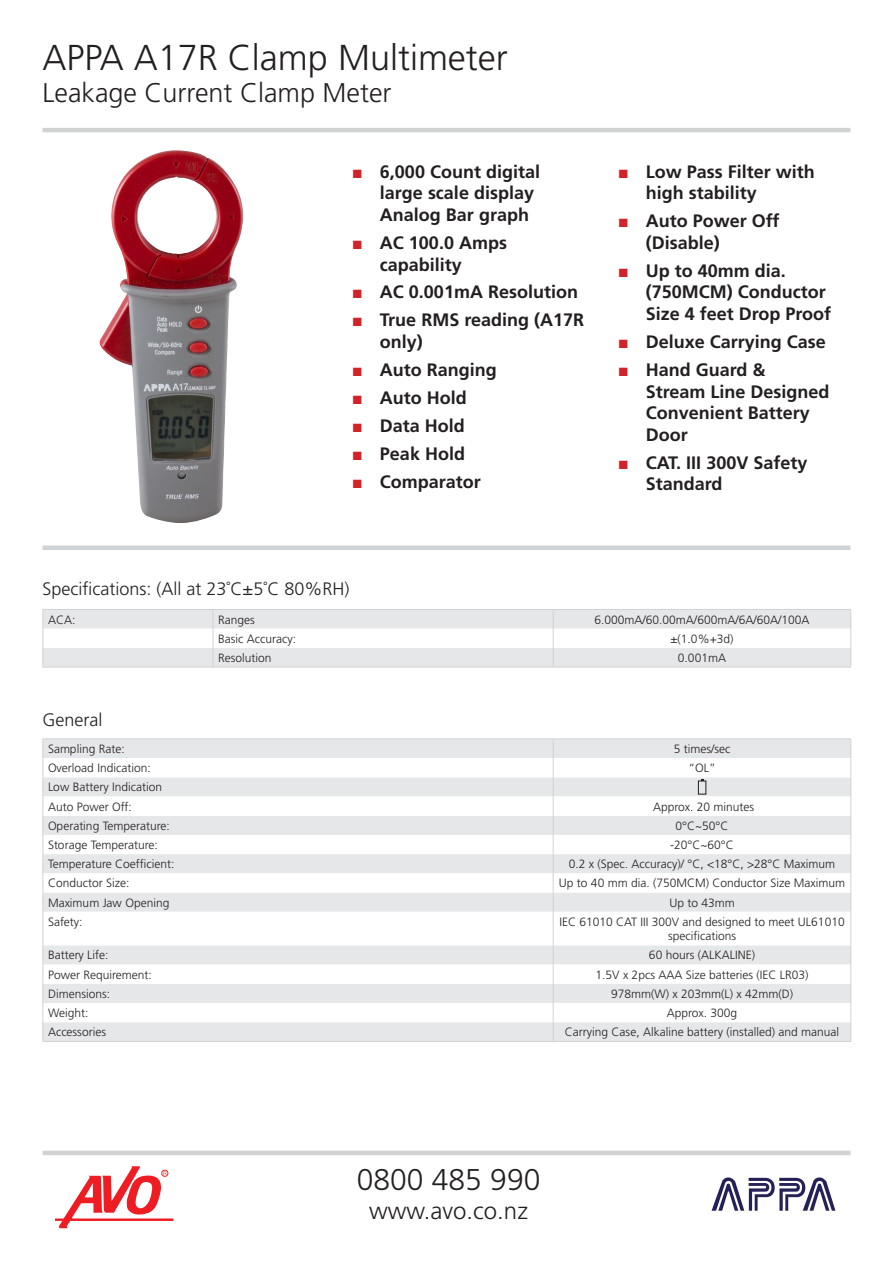
<style>
.page{position:relative;width:893px;height:1263px;background:#fff}
.page>*{position:absolute;margin:0;border:0;box-sizing:border-box;transform-origin:0 0}
.t1{font:300 36px "Frutiger";color:#231f20}
.t2{font:300 30px "Frutiger";color:#231f20}
.t3{font:300 27px "Frutiger";color:#231f20}
.t4{font:300 24px "Frutiger";color:#231f20}
.t5{font:700 18px/21.6px "Frutiger";color:#231f20}
.t6{font:300 18px "Frutiger";color:#231f20}
.t7{font:300 12px/19.2px "Frutiger";color:#231f20}
.s1{color:#d1232a}
</style>
<div class="page">
<img style="left:99px;top:150px;width:144px;height:373px">
<div style="left:43px;top:545px;width:807px;height:5px;background:#d1d2d4"></div>
<hr style="left:43px;top:128px;width:807px;height:4px;background:#d1d2d4">
<svg style="left:43px;top:610px;width:808px;height:57px"></svg>
<hr style="left:43px;top:609px;width:170px;height:1px;background:#d1d2d4">
<hr style="left:213px;top:609px;width:340px;height:1px;background:#d1d2d4">
<hr style="left:553px;top:609px;width:298px;height:1px;background:#d1d2d4">
<hr style="left:43px;top:667px;width:170px;height:1px;background:#d1d2d4">
<hr style="left:213px;top:667px;width:340px;height:1px;background:#d1d2d4">
<hr style="left:553px;top:667px;width:298px;height:1px;background:#d1d2d4">
<div style="left:44px;top:739px;width:806px;height:302px;background:#e6e7e9"></div>
<svg style="left:44px;top:758px;width:806px;height:264px"></svg>
<svg style="left:553px;top:739px;width:1px;height:173px"></svg>
<svg style="left:850px;top:739px;width:1px;height:173px"></svg>
<hr style="left:553px;top:912px;width:1px;height:33px;background:#d1d2d4">
<hr style="left:850px;top:912px;width:1px;height:33px;background:#d1d2d4">
<svg style="left:553px;top:945px;width:1px;height:96px"></svg>
<svg style="left:850px;top:945px;width:1px;height:96px"></svg>
<svg style="left:43px;top:739px;width:1px;height:173px"></svg>
<hr style="left:43px;top:912px;width:1px;height:33px;background:#d1d2d4">
<svg style="left:43px;top:945px;width:1px;height:96px"></svg>
<hr style="left:43px;top:738px;width:510px;height:1px;background:#d1d2d4">
<hr style="left:553px;top:738px;width:298px;height:1px;background:#d1d2d4">
<hr style="left:43px;top:1041px;width:510px;height:1px;background:#d1d2d4">
<hr style="left:553px;top:1041px;width:298px;height:1px;background:#d1d2d4">
<hr style="left:43px;top:1151px;width:807px;height:4px;background:#d1d2d4">
<div style="left:698px;top:781px;width:8px;height:13px;border:1px solid #231f20"></div>
<svg style="left:55px;top:1166px;width:118px;height:62px"></svg>
<svg style="left:711px;top:1177px;width:124px;height:34px"></svg>
<h1 class="t1" style="left:43px;top:37px;width:467px">APPA A17R Clamp Multimeter</h1>
<h3 class="t3" style="left:43px;top:77px;width:351px">Leakage Current Clamp Meter</h3>
<h3 class="t5" style="left:380px;top:161px;width:162px;text-indent:-27px"><span class="s1">■</span> 6,000 Count digital large scale display<br>Analog Bar graph</h3>
<h3 class="t5" style="left:380px;top:232px;width:129px;text-indent:-27px"><span class="s1">■</span> AC 100.0 Amps capability</h3>
<h3 class="t5" style="left:353px;top:281px;width:227px"><span class="s1">■</span> AC 0.001mA Resolution</h3>
<h3 class="t5" style="left:380px;top:309px;width:206px;text-indent:-27px"><span class="s1">■</span> True RMS reading (A17R only)</h3>
<h3 class="t5" style="left:353px;top:359px;width:145px"><span class="s1">■</span> Auto Ranging</h3>
<h3 class="t5" style="left:353px;top:387px;width:115px"><span class="s1">■</span> Auto Hold</h3>
<h3 class="t5" style="left:353px;top:415px;width:114px"><span class="s1">■</span> Data Hold</h3>
<h3 class="t5" style="left:353px;top:443px;width:114px"><span class="s1">■</span> Peak Hold</h3>
<h3 class="t5" style="left:353px;top:471px;width:130px"><span class="s1">■</span> Comparator</h3>
<h3 class="t5" style="left:646px;top:161px;width:171px;text-indent:-27px"><span class="s1">■</span> Low Pass Filter with high stability</h3>
<h3 class="t5" style="left:646px;top:210px;width:135px;text-indent:-27px"><span class="s1">■</span> Auto Power Off (Disable)</h3>
<h3 class="t5" style="left:646px;top:260px;width:187px;text-indent:-27px"><span class="s1">■</span> Up to 40mm dia. (750MCM) Conductor<br>Size 4 feet Drop Proof</h3>
<h3 class="t5" style="left:619px;top:331px;width:209px"><span class="s1">■</span> Deluxe Carrying Case</h3>
<h3 class="t5" style="left:646px;top:359px;width:185px;text-indent:-27px"><span class="s1">■</span> Hand Guard &amp;<br>Stream Line Designed<br>Convenient Battery<br>Door</h3>
<h3 class="t5" style="left:646px;top:452px;width:163px;text-indent:-27px"><span class="s1">■</span> CAT. III 300V Safety<br>Standard</h3>
<h3 class="t6" style="left:43px;top:579px;width:308px">Specifications: (All at 23˚C±5˚C 80%RH)</h3>
<p class="t7" style="left:48px;top:610px;width:29px">ACA:</p>
<p class="t7" style="left:218px;top:610px;width:38px">Ranges</p>
<p class="t7" style="left:595px;top:610px;width:216px">6.000mA/60.00mA/600mA/6A/60A/100A</p>
<p class="t7" style="left:218px;top:629px;width:79px">Basic Accuracy:</p>
<p class="t7" style="left:670px;top:629px;width:65px">±(1.0%+3d)</p>
<p class="t7" style="left:218px;top:648px;width:55px">Resolution</p>
<p class="t7" style="left:678px;top:648px;width:50px">0.001mA</p>
<h3 class="t6" style="left:43px;top:710px;width:61px">General</h3>
<p class="t7" style="left:48px;top:739px;width:78px">Sampling Rate:</p>
<p class="t7" style="left:674px;top:739px;width:58px">5 times/sec</p>
<p class="t7" style="left:48px;top:759px;width:104px">Overload Indication:</p>
<p class="t7" style="left:688px;top:759px;width:29px">“OL”</p>
<p class="t7" style="left:48px;top:778px;width:115px">Low Battery Indication<br>Auto Power Off:</p>
<p class="t7" style="left:653px;top:797px;width:103px">Approx. 20 minutes</p>
<p class="t7" style="left:48px;top:816px;width:123px">Operating Temperature:</p>
<p class="t7" style="left:676px;top:816px;width:54px">0°C~50°C</p>
<p class="t7" style="left:48px;top:835px;width:111px">Storage Temperature:</p>
<p class="t7" style="left:670px;top:835px;width:65px">-20°C~60°C</p>
<p class="t7" style="left:48px;top:855px;width:128px">Temperature Coefficient:</p>
<p class="t7" style="left:569px;top:855px;width:268px">0.2 x (Spec. Accuracy)/ °C, &lt;18°C, &gt;28°C Maximum</p>
<p class="t7" style="left:48px;top:874px;width:83px">Conductor Size:</p>
<p class="t7" style="left:559px;top:874px;width:288px">Up to 40 mm dia. (750MCM) Conductor Size Maximum</p>
<p class="t7" style="left:48px;top:893px;width:123px">Maximum Jaw Opening</p>
<p class="t7" style="left:669px;top:893px;width:67px">Up to 43mm</p>
<p class="t7" style="left:48px;top:912px;width:36px">Safety:</p>
<p class="t7" style="left:559px;top:915px;width:287px;line-height:14.4px;text-align:center">IEC 61010 CAT III 300V and designed to meet UL61010 specifications</p>
<p class="t7" style="left:48px;top:946px;width:62px">Battery Life:</p>
<p class="t7" style="left:649px;top:946px;width:108px">60 hours (ALKALINE)</p>
<p class="t7" style="left:48px;top:965px;width:105px">Power Requirement:</p>
<p class="t7" style="left:596px;top:965px;width:214px">1.5V x 2pcs AAA Size batteries (IEC LR03)</p>
<p class="t7" style="left:48px;top:984px;width:64px">Dimensions:</p>
<p class="t7" style="left:611px;top:984px;width:184px">978mm(W) x 203mm(L) x 42mm(D)</p>
<p class="t7" style="left:48px;top:1003px;width:42px">Weight:</p>
<p class="t7" style="left:667px;top:1003px;width:72px">Approx. 300g</p>
<p class="t7" style="left:48px;top:1023px;width:59px">Accessories</p>
<p class="t7" style="left:565px;top:1023px;width:276px">Carrying Case, Alkaline battery (installed) and manual</p>
<h2 class="t2" style="left:357px;top:1163px;width:185px">0800 485 990</h2>
<h3 class="t4" style="left:369px;top:1197px;width:160px">www.avo.co.nz</h3>
</div>
